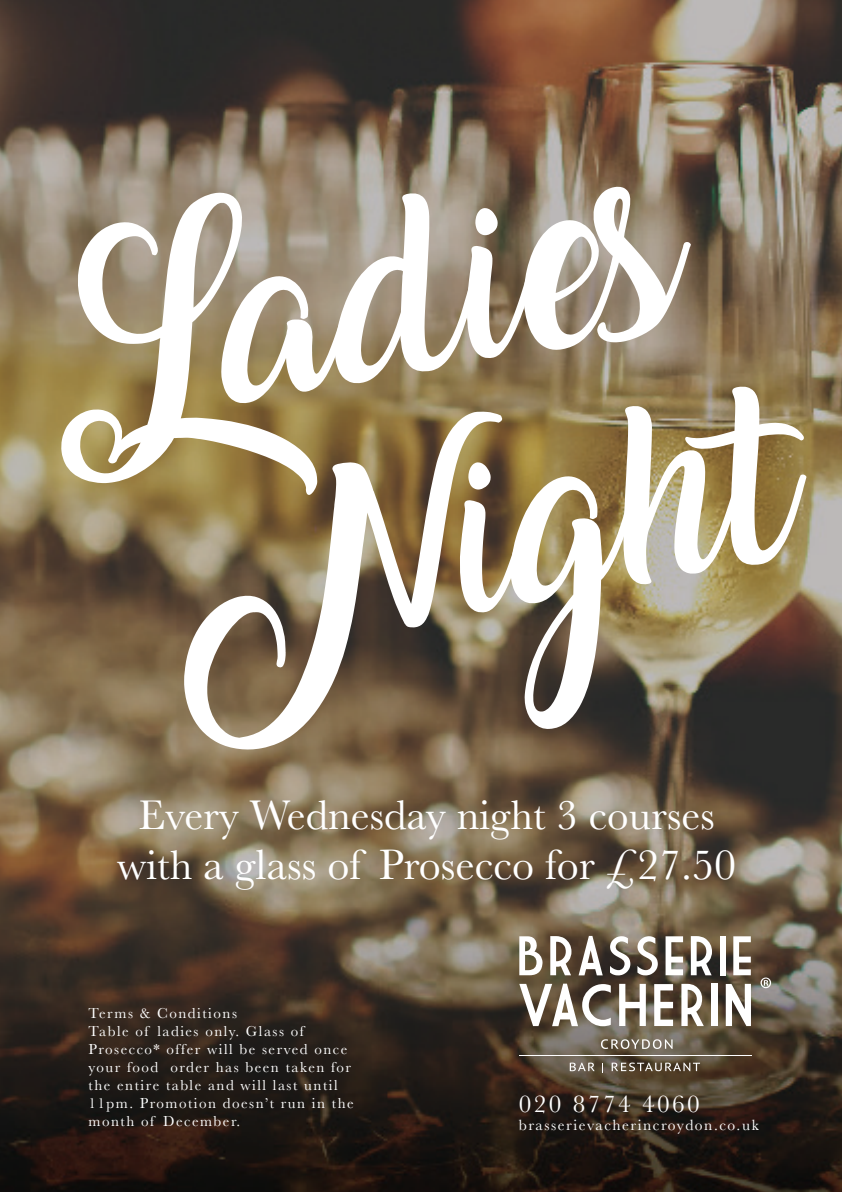
<style>
.page{position:relative;width:842px;height:1192px;background:#fff}
.page>*{position:absolute;margin:0;border:0;box-sizing:border-box;transform-origin:0 0}
.t1{font:157px "Amarillo";color:#fff}
.t2{font:44px "Baskerville";color:#fff}
.t3{font:43px "Baskerville";color:#fff}
.t4{font:25.15px "Baskerville";letter-spacing:.1em;color:#fff}
.t5{font:15.5px "Baskerville";letter-spacing:.1em;color:#fff}
.t6{font:15px/18px "Baskerville";letter-spacing:.1em;color:#fff}
.s1{font-size:43px}
</style>
<div class="page">
<img style="left:0;top:0;width:842px;height:1192px">
<svg style="left:519px;top:936px;width:23px;height:39px"></svg>
<svg style="left:550px;top:936px;width:21px;height:39px"></svg>
<svg style="left:579px;top:936px;width:24px;height:39px"></svg>
<svg style="left:610px;top:936px;width:20px;height:39px"></svg>
<svg style="left:637px;top:936px;width:21px;height:39px"></svg>
<svg style="left:665px;top:936px;width:18px;height:39px"></svg>
<svg style="left:691px;top:936px;width:21px;height:39px"></svg>
<div style="left:720px;top:936px;width:5px;height:39px;background:#fff"></div>
<svg style="left:733px;top:936px;width:18px;height:39px"></svg>
<svg style="left:519px;top:984px;width:92px;height:42px"></svg>
<svg style="left:619px;top:984px;width:27px;height:42px"></svg>
<svg style="left:654px;top:984px;width:19px;height:42px"></svg>
<svg style="left:681px;top:984px;width:23px;height:42px"></svg>
<div style="left:711px;top:984px;width:6px;height:42px;background:#fff"></div>
<svg style="left:726px;top:984px;width:25px;height:42px"></svg>
<svg style="left:570px;top:1063px;width:25px;height:8px"></svg>
<svg style="left:612px;top:1063px;width:88px;height:8px"></svg>
<svg style="left:601px;top:1039px;width:71px;height:10px"></svg>
<hr style="left:519px;top:1055px;width:232px;height:1px;background:#fff">
<svg style="left:760px;top:978px;width:11px;height:10px"></svg>
<p class="t1" style="left:34px;top:291px;width:644px;rotate:-10deg">Ladies</p>
<p class="t1" style="left:161px;top:522px;width:631px;rotate:-10deg">Night</p>
<p class="t3" style="left:139px;top:788px;width:578px">Every Wednesday night 3 courses</p>
<p class="t2" style="left:117px;top:836px;width:620px"><span class="s1">with</span> a glass of Prosecco for £27.50</p>
<p class="t6" style="left:89px;top:1005px;width:150px">Terms &amp; Conditions</p>
<p class="t6" style="left:89px;top:1023px;width:217px">Table of ladies only. Glass of</p>
<p class="t6" style="left:89px;top:1041px;width:267px">Prosecco* offer will be served once your food order has been taken for the entire table and will last until<br>11pm. Promotion doesn’t run in the month of December.</p>
<p class="t4" style="left:519px;top:1088px;width:183px">020 8774 4060</p>
<p class="t5" style="left:519px;top:1115px;width:241px">brasserievacherincroydon.co.uk</p>
</div>
